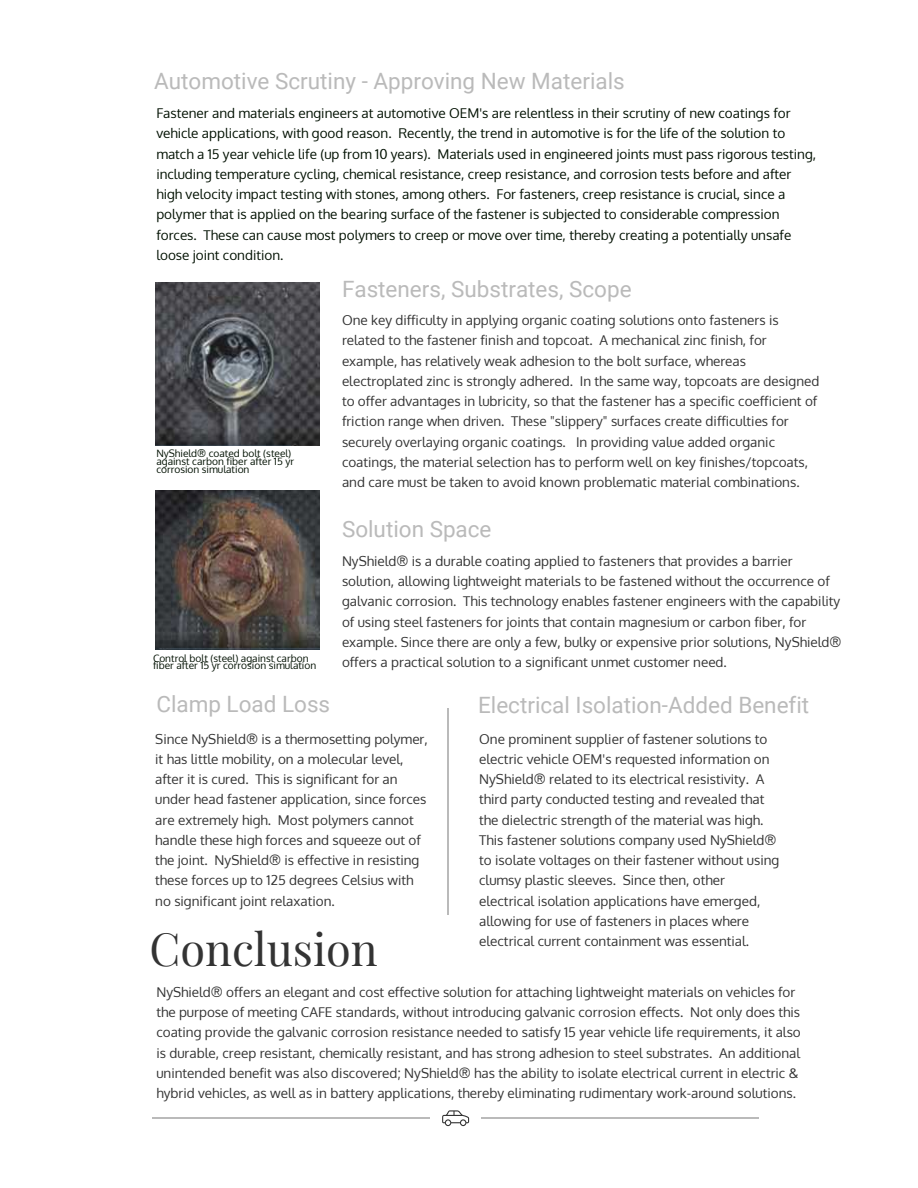
<style>
.page{position:relative;width:918px;height:1188px;background:#fff}
.page>*{position:absolute;margin:0;border:0;box-sizing:border-box;transform-origin:0 0}
.t1{font:45px "Playfair Display";color:#333}
.t2{font:22.5px "Roboto";color:#bababa}
.t3{font:13.5px/20.2px "Oxygen";color:#333}
.t4{font:13.5px/20.2px "Oxygen";color:#001000}
.t5{font:10.2px/7.8px "Oxygen";color:#001000}
</style>
<div class="page">
<hr style="left:448px;top:708px;width:1px;height:207px;background:#bababa">
<svg style="left:442px;top:1110px;width:27px;height:16px"></svg>
<hr style="left:482px;top:1117px;width:277px;height:1px;background:#bababa">
<hr style="left:152px;top:1117px;width:278px;height:1px;background:#bababa">
<img style="left:155px;top:490px;width:165px;height:159px">
<img style="left:155px;top:282px;width:165px;height:164px">
<h2 class="t2" style="left:154px;top:65px;width:472px">Automotive Scrutiny - Approving New Materials</h2>
<p class="t4" style="left:156px;top:103px;width:661px">Fastener and materials engineers at automotive OEM's are relentless in their scrutiny of new coatings for vehicle applications, with good reason. Recently, the trend in automotive is for the life of the solution to match a 15 year vehicle life (up from 10 years). Materials used in engineered joints must pass rigorous testing, including temperature cycling, chemical resistance, creep resistance, and corrosion tests before and after high velocity impact testing with stones, among others. For fasteners, creep resistance is crucial, since a polymer that is applied on the bearing surface of the fastener is subjected to considerable compression forces. These can cause most polymers to creep or move over time, thereby creating a potentially unsafe loose joint condition.</p>
<h2 class="t2" style="left:342px;top:273px;width:291px">Fasteners, Substrates, Scope</h2>
<p class="t3" style="left:342px;top:310px;width:479px">One key difficulty in applying organic coating solutions onto fasteners is related to the fastener finish and topcoat. A mechanical zinc finish, for example, has relatively weak adhesion to the bolt surface, whereas electroplated zinc is strongly adhered. In the same way, topcoats are designed to offer advantages in lubricity, so that the fastener has a specific coefficient of friction range when driven. These "slippery" surfaces create difficulties for securely overlaying organic coatings. In providing value added organic coatings, the material selection has to perform well on key finishes/topcoats, and care must be taken to avoid known problematic material combinations.</p>
<h2 class="t2" style="left:342px;top:513px;width:151px">Solution Space</h2>
<p class="t3" style="left:342px;top:551px;width:501px">NyShield® is a durable coating applied to fasteners that provides a barrier solution, allowing lightweight materials to be fastened without the occurrence of galvanic corrosion. This technology enables fastener engineers with the capability of using steel fasteners for joints that contain magnesium or carbon fiber, for example. Since there are only a few, bulky or expensive prior solutions, NyShield® offers a practical solution to a significant unmet customer need.</p>
<h2 class="t2" style="left:156px;top:688px;width:175px">Clamp Load Loss</h2>
<p class="t3" style="left:155px;top:729px;width:274px">Since NyShield® is a thermosetting polymer, it has little mobility, on a molecular level, after it is cured. This is significant for an under head fastener application, since forces are extremely high. Most polymers cannot handle these high forces and squeeze out of the joint. NyShield® is effective in resisting these forces up to 125 degrees Celsius with no significant joint relaxation.</p>
<p class="t5" style="left:156px;top:449px;width:139px">NyShield® coated bolt (steel) against carbon fiber after 15 yr corrosion simulation</p>
<p class="t5" style="left:153px;top:654px;width:165px">Control bolt (steel) against carbon fiber after 15 yr corrosion simulation</p>
<h2 class="t2" style="left:478px;top:689px;width:333px">Electrical Isolation-Added Benefit</h2>
<p class="t3" style="left:479px;top:729px;width:302px">One prominent supplier of fastener solutions to electric vehicle OEM's requested information on NyShield® related to its electrical resistivity. A third party conducted testing and revealed that the dielectric strength of the material was high.<br>This fastener solutions company used NyShield® to isolate voltages on their fastener without using clumsy plastic sleeves. Since then, other electrical isolation applications have emerged, allowing for use of fasteners in places where electrical current containment was essential.</p>
<h1 class="t1" style="left:150px;top:914px;width:230px">Conclusion</h1>
<p class="t3" style="left:156px;top:982px;width:646px">NyShield® offers an elegant and cost effective solution for attaching lightweight materials on vehicles for the purpose of meeting CAFE standards, without introducing galvanic corrosion effects. Not only does this coating provide the galvanic corrosion resistance needed to satisfy 15 year vehicle life requirements, it also is durable, creep resistant, chemically resistant, and has strong adhesion to steel substrates. An additional unintended benefit was also discovered; NyShield® has the ability to isolate electrical current in electric &amp; hybrid vehicles, as well as in battery applications, thereby eliminating rudimentary work-around solutions.</p>
</div>
